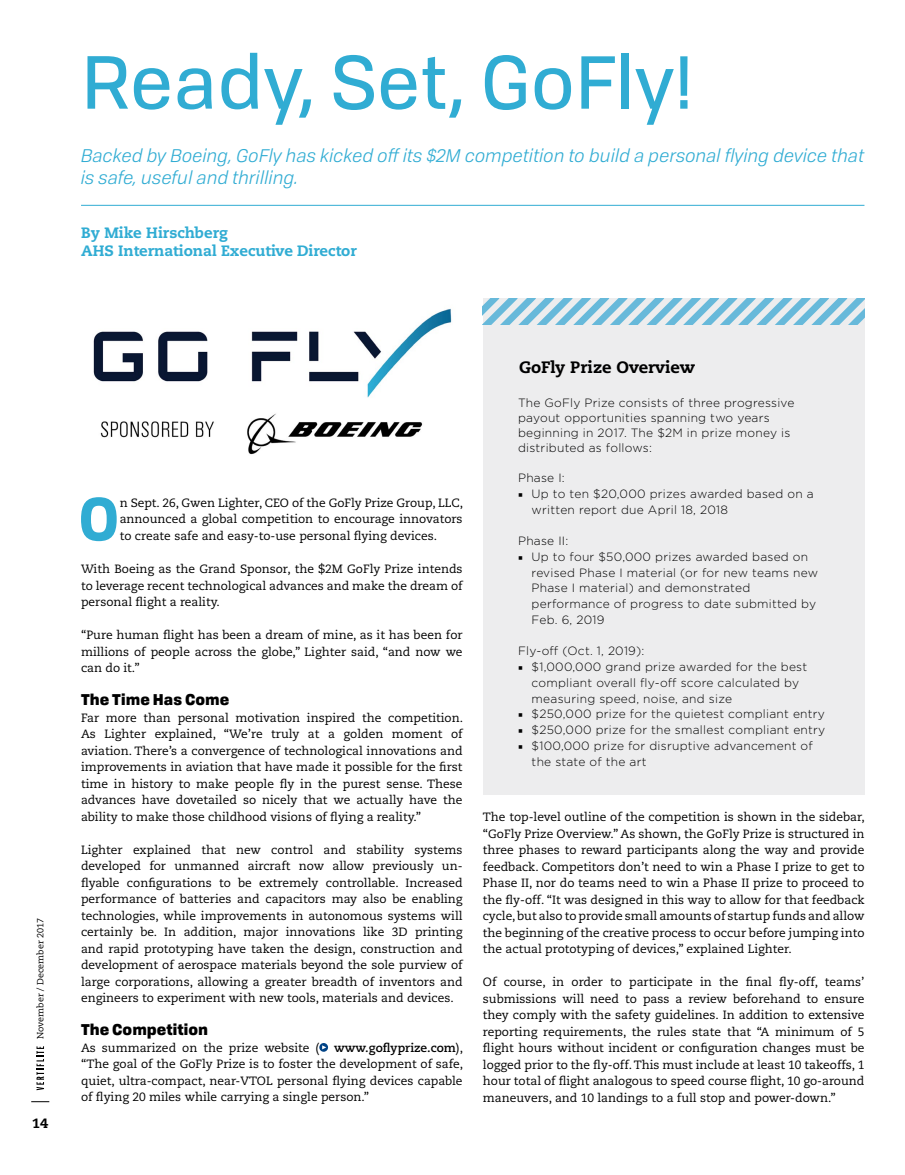
<style>
.page{position:relative;width:905px;height:1175px;background:#fff}
.page>*{position:absolute;margin:0;border:0;box-sizing:border-box;transform-origin:0 0}
.t1{font:73.5px "Tofino";color:#30acd3}
.t2{font:700 57.9px "Tofino";color:#30acd3}
.t3{font:italic 18px/21.6px "Tofino Personal";letter-spacing:.01em;color:#30acd3}
.t4{font:800 16.5px "Caecilia";color:#000}
.t5{font:800 15px/18px "Caecilia";color:#30acd3}
.t6{font:900 15px "Tofino";color:#000}
.t7{font:800 13.5px "Caecilia";color:#000}
.t8{font:12px/16.5px "Caecilia";color:#000;text-align:justify}
.t9{font:300 12px/15.8px "Gotham";letter-spacing:.02em;color:#000}
.t10{font:9px "Caecilia";color:#000}
.s1{font-weight:700}
.s2{font-family:"Minion Pro";font-weight:400}
</style>
<div class="page">
<div style="left:483px;top:299px;width:381px;height:496px;background:#ededee"></div>
<svg style="left:483px;top:299px;width:381px;height:26px"></svg>
<div style="left:319px;top:1043px;width:9px;height:8px;background:#014386;border-radius:50%"></div>
<svg style="left:322px;top:1045px;width:4px;height:4px"></svg>
<hr style="left:81px;top:205px;width:783px;height:1px;background:#30acd3">
<img style="left:93px;top:308px;width:359px;height:147px">
<svg style="left:31px;top:1101px;width:18px;height:1px"></svg>
<svg style="left:37px;top:1046px;width:7px;height:44px"></svg>
<h1 class="t1" style="left:81px;top:26px;width:614px">Ready, Set, GoFly!</h1>
<h3 class="t3" style="left:81px;top:144px;width:784px">Backed by Boeing, GoFly has kicked off its $2M competition to build a personal flying device that is safe, useful and thrilling.</h3>
<p class="t5" style="left:81px;top:224px;width:277px">By Mike Hirschberg<br>AHS International Executive Director</p>
<p class="t10" style="left:35px;top:1039px;width:123px;rotate:-90deg">November / December 2017</p>
<p class="t7" style="left:32px;top:1114px;width:17px">14</p>
<h2 class="t2" style="left:78px;top:471px;width:43px">O</h2>
<p class="t8" style="left:120px;top:495px;width:345px">n Sept. 26, Gwen Lighter, CEO of the GoFly Prize Group, LLC, announced a global competition to encourage innovators to create safe and easy-to-use personal flying devices.</p>
<p class="t8" style="left:81px;top:561px;width:383px">With Boeing as the Grand Sponsor, the $2M GoFly Prize intends to leverage recent technological advances and make the dream of personal flight a reality.</p>
<p class="t8" style="left:81px;top:627px;width:383px">“Pure human flight has been a dream of mine, as it has been for millions of people across the globe,” Lighter said, “and now we can do it.”</p>
<p class="t6" style="left:81px;top:686px;width:150px">The Time Has Come</p>
<p class="t8" style="left:81px;top:709px;width:383px">Far more than personal motivation inspired the competition.<br>As Lighter explained, “We’re truly at a golden moment of aviation. There’s a convergence of technological innovations and improvements in aviation that have made it possible for the first time in history to make people fly in the purest sense. These advances have dovetailed so nicely that we actually have the ability to make those childhood visions of flying a reality.”</p>
<p class="t8" style="left:81px;top:841px;width:383px">Lighter explained that new control and stability systems developed for unmanned aircraft now allow previously un&shy;flyable configurations to be extremely controllable. Increased performance of batteries and capacitors may also be enabling technologies, while improvements in autonomous systems will certainly be. In addition, major innovations like 3D printing and rapid prototyping have taken the design, construction and development of aerospace materials beyond the sole purview of large corporations, allowing a greater breadth of inventors and engineers to experiment with new tools, materials and devices.</p>
<p class="t6" style="left:81px;top:1016px;width:129px">The Competition</p>
<p class="t8" style="left:81px;top:1039px;width:383px">As summarized on the prize website ( <span class="s1">www.goflyprize.com</span>), “The goal of the GoFly Prize is to foster the development of safe, quiet, ultra-compact, near-VTOL personal flying devices capable of flying 20 miles while carrying a single person.”</p>
<h3 class="t4" style="left:519px;top:357px;width:177px">GoFly Prize Overview</h3>
<p class="t9" style="left:518px;top:395px;width:278px;line-height:15px">The GoFly Prize consists of three progressive payout opportunities spanning two years beginning in 2017. The $2M in prize money is distributed as follows:</p>
<p class="t9" style="left:518px;top:469px;width:48px">Phase I:</p>
<p class="t9" style="left:531px;top:485px;width:283px;text-indent:-14px"><span class="s2">■</span> Up to ten $20,000 prizes awarded based on a written report due April 18, 2018</p>
<p class="t9" style="left:518px;top:532px;width:52px">Phase II:</p>
<p class="t9" style="left:531px;top:548px;width:288px;text-indent:-14px"><span class="s2">■</span> Up to four $50,000 prizes awarded based on revised Phase I material (or for new teams new Phase I material) and demonstrated performance of progress to date submitted by Feb. 6, 2019</p>
<p class="t9" style="left:518px;top:643px;width:128px">Fly-off (Oct. 1, 2019):</p>
<p class="t9" style="left:531px;top:658px;width:277px;text-indent:-14px"><span class="s2">■</span> $1,000,000 grand prize awarded for the best compliant overall fly-off score calculated by measuring speed, noise, and size</p>
<p class="t9" style="left:518px;top:706px;width:308px"><span class="s2">■</span> $250,000 prize for the quietest compliant entry</p>
<p class="t9" style="left:518px;top:721px;width:309px"><span class="s2">■</span> $250,000 prize for the smallest compliant entry</p>
<p class="t9" style="left:531px;top:737px;width:283px;text-indent:-14px"><span class="s2">■</span> $100,000 prize for disruptive advancement of the state of the art</p>
<p class="t8" style="left:483px;top:808px;width:383px">The top-level outline of the competition is shown in the sidebar, “GoFly Prize Overview.” As shown, the GoFly Prize is structured in three phases to reward participants along the way and provide feedback. Competitors don’t need to win a Phase I prize to get to Phase II, nor do teams need to win a Phase II prize to proceed to the fly-off. “It was designed in this way to allow for that feedback cycle, but also to provide small amounts of startup funds and allow the beginning of the creative process to occur before jumping into the actual prototyping of devices,” explained Lighter.</p>
<p class="t8" style="left:483px;top:973px;width:383px">Of course, in order to participate in the final fly-off, teams’ submissions will need to pass a review beforehand to ensure they comply with the safety guidelines. In addition to extensive reporting requirements, the rules state that “A minimum of 5 flight hours without incident or configuration changes must be logged prior to the fly-off. This must include at least 10 takeoffs, 1 hour total of flight analogous to speed course flight, 10 go-around maneuvers, and 10 landings to a full stop and power-down.”</p>
</div>
